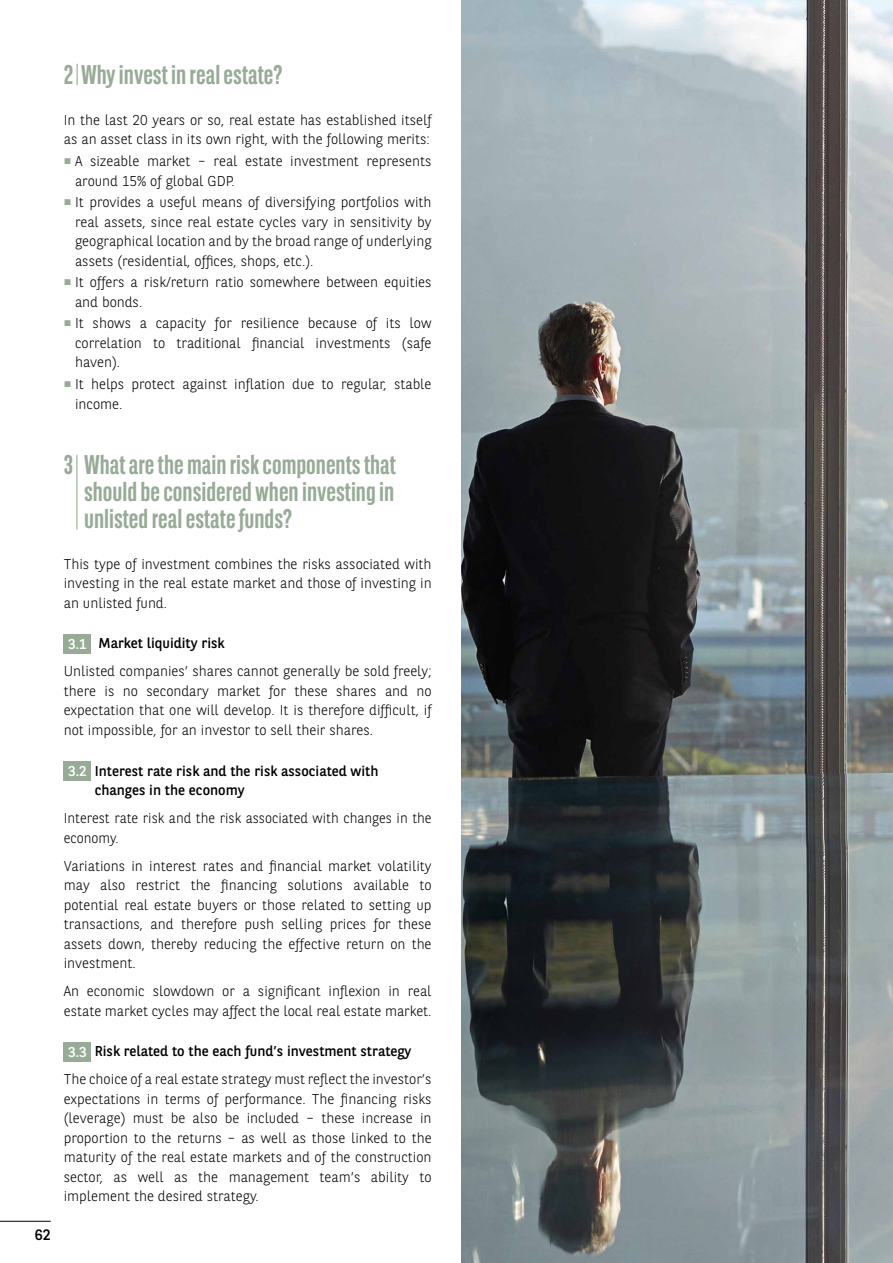
<style>
.page{position:relative;width:893px;height:1263px;background:#fff}
.page>*{position:absolute;margin:0;border:0;box-sizing:border-box;transform-origin:0 0}
.t1{font:700 27px/27px "BNPP Sans Condensed";color:#98ab97;text-align:justify}
.t2{font:15px "BNPP Sans";color:#000}
.t3{font:300 14.25px/19.5px "BNPP Sans";color:#000}
.t4{font:14.25px/19.5px "BNPP Sans";color:#000}
.s1{font-weight:400;color:#fff}
.s2{font-weight:400}
.s3{color:#fff}
</style>
<div class="page">
<hr style="left:0;top:1221px;width:51px;height:1px;background:#000">
<svg style="left:77px;top:64px;width:1px;height:21px"></svg>
<hr style="left:76px;top:455px;width:1px;height:74px;background:#98ab97">
<div style="left:64px;top:634px;width:27px;height:19px;background:#98ab97"></div>
<div style="left:64px;top:761px;width:27px;height:20px;background:#98ab97"></div>
<div style="left:64px;top:1042px;width:27px;height:19px;background:#98ab97"></div>
<img style="left:461px;top:0;width:432px;height:1263px">
<h1 class="t1" style="left:64px;top:61px;width:220px">2 Why invest in real estate?</h1>
<p class="t3" style="left:64px;top:110px;width:369px">In the last 20 years or so, real estate has established itself as an asset class in its own right, with the following merits:</p>
<p class="t3" style="left:75px;top:151px;width:358px;text-indent:-11px"><sup>■</sup> A sizeable market – real estate investment represents around 15% of global GDP.</p>
<p class="t3" style="left:75px;top:192px;width:358px;text-align:justify;text-indent:-11px"><sup>■</sup> It provides a useful means of diversifying portfolios with real assets, since real estate cycles vary in sensitivity by geographical location and by the broad range of underlying assets (residential, offices, shops, etc.).</p>
<p class="t3" style="left:75px;top:272px;width:358px;text-indent:-11px"><sup>■</sup> It offers a risk/return ratio somewhere between equities and bonds.</p>
<p class="t3" style="left:75px;top:313px;width:358px;text-align:justify;text-indent:-11px"><sup>■</sup> It shows a capacity for resilience because of its low correlation to traditional financial investments (safe haven).</p>
<p class="t3" style="left:75px;top:374px;width:358px;text-indent:-11px"><sup>■</sup> It helps protect against inflation due to regular, stable income.</p>
<p class="t2" style="left:35px;top:1224px;width:17px">62</p>
<h1 class="t1" style="left:84px;top:451px;width:313px;text-indent:-20px">3 What are the main risk components that should be considered when investing in unlisted real estate funds?</h1>
<p class="t3" style="left:64px;top:553px;width:369px;text-align:justify">This type of investment combines the risks associated with investing in the real estate market and those of investing in an unlisted fund.</p>
<p class="t3" style="left:64px;top:629px;width:369px;line-height:28px;text-indent:4px"><span class="s1">3.1</span> <span class="s2">Market liquidity risk<br></span>Unlisted companies’ shares cannot generally be sold freely;</p>
<p class="t3" style="left:64px;top:680px;width:369px;text-align:justify">there is no secondary market for these shares and no expectation that one will develop. It is therefore difficult, if not impossible, for an investor to sell their shares.</p>
<p class="t4" style="left:95px;top:760px;width:285px;text-indent:-27px"><span class="s3">3.2</span> Interest rate risk and the risk associated with changes in the economy</p>
<p class="t3" style="left:64px;top:808px;width:369px">Interest rate risk and the risk associated with changes in the economy.</p>
<p class="t3" style="left:64px;top:855px;width:369px;text-align:justify">Variations in interest rates and financial market volatility may also restrict the financing solutions available to potential real estate buyers or those related to setting up transactions, and therefore push selling prices for these assets down, thereby reducing the effective return on the investment.</p>
<p class="t3" style="left:64px;top:981px;width:369px">An economic slowdown or a significant inflexion in real estate market cycles may affect the local real estate market.</p>
<p class="t3" style="left:64px;top:1037px;width:369px;line-height:28px;text-indent:4px"><span class="s1">3.3</span> <span class="s2">Risk related to the each fund’s investment strategy<br></span>The choice of a real estate strategy must reflect the investor’s</p>
<p class="t3" style="left:64px;top:1088px;width:369px;text-align:justify">expectations in terms of performance. The financing risks (leverage) must be also be included – these increase in proportion to the returns – as well as those linked to the maturity of the real estate markets and of the construction sector, as well as the management team’s ability to implement the desired strategy.</p>
</div>
